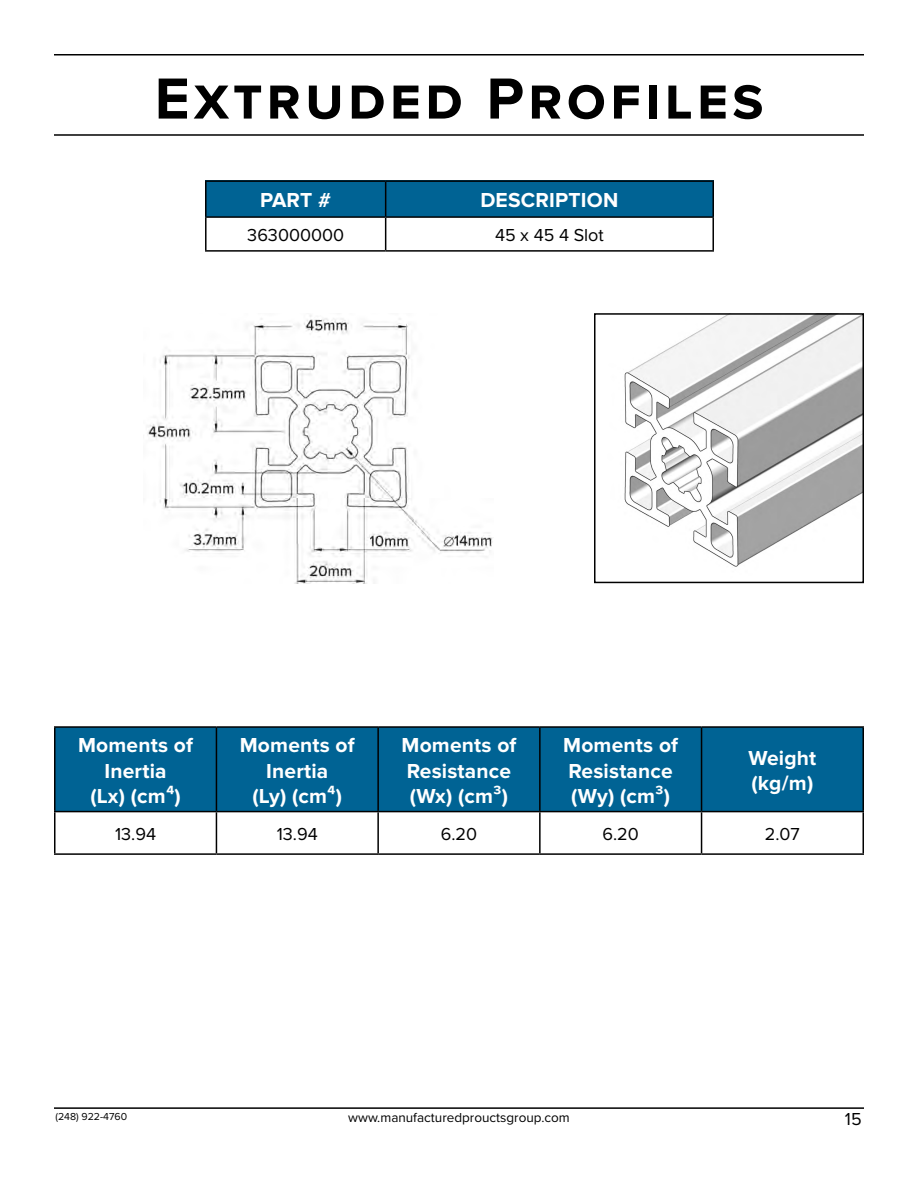
<style>
.page{position:relative;width:918px;height:1188px;background:#fff}
.page>*{position:absolute;margin:0;border:0;box-sizing:border-box;transform-origin:0 0}
.t1{font:700 60px "Proxima Nova";letter-spacing:.07em;color:#000}
.t2{font:700 21px/25.2px "Proxima Nova";letter-spacing:.01em;color:#fff}
.t3{font:18px "Proxima Nova";color:#000}
.t4{font:13.5px "Proxima Nova";color:#000}
.t5{font:10.5px "Proxima Nova";color:#000}
</style>
<div class="page">
<hr style="left:54px;top:54px;width:810px;height:2px;background:#000">
<hr style="left:54px;top:134px;width:810px;height:2px;background:#000">
<hr style="left:54px;top:1107px;width:810px;height:2px;background:#000">
<img style="left:147px;top:315px;width:346px;height:268px">
<img style="left:624px;top:316px;width:237px;height:251px">
<div style="left:594px;top:313px;width:270px;height:270px;border:2px solid #000"></div>
<div style="left:56px;top:728px;width:806px;height:83px;background:#006394"></div>
<hr style="left:54px;top:726px;width:162px;height:2px;background:#000">
<hr style="left:54px;top:728px;width:2px;height:83px;background:#000">
<hr style="left:216px;top:726px;width:162px;height:2px;background:#000">
<hr style="left:216px;top:728px;width:1px;height:83px;background:#000">
<hr style="left:378px;top:726px;width:162px;height:2px;background:#000">
<hr style="left:377px;top:728px;width:2px;height:83px;background:#000">
<hr style="left:540px;top:726px;width:162px;height:2px;background:#000">
<hr style="left:539px;top:728px;width:2px;height:83px;background:#000">
<hr style="left:702px;top:726px;width:162px;height:2px;background:#000">
<hr style="left:701px;top:728px;width:1px;height:83px;background:#000">
<hr style="left:862px;top:728px;width:2px;height:83px;background:#000">
<hr style="left:54px;top:811px;width:162px;height:1px;background:#000">
<hr style="left:54px;top:812px;width:2px;height:41px;background:#000">
<hr style="left:216px;top:811px;width:162px;height:1px;background:#000">
<hr style="left:216px;top:812px;width:1px;height:41px;background:#000">
<hr style="left:378px;top:811px;width:162px;height:1px;background:#000">
<hr style="left:377px;top:812px;width:2px;height:41px;background:#000">
<hr style="left:540px;top:811px;width:162px;height:1px;background:#000">
<hr style="left:539px;top:812px;width:2px;height:41px;background:#000">
<hr style="left:702px;top:811px;width:162px;height:1px;background:#000">
<hr style="left:701px;top:812px;width:1px;height:41px;background:#000">
<hr style="left:862px;top:812px;width:2px;height:41px;background:#000">
<hr style="left:54px;top:853px;width:162px;height:2px;background:#000">
<hr style="left:216px;top:853px;width:162px;height:2px;background:#000">
<hr style="left:378px;top:853px;width:162px;height:2px;background:#000">
<hr style="left:540px;top:853px;width:162px;height:2px;background:#000">
<hr style="left:702px;top:853px;width:162px;height:2px;background:#000">
<div style="left:205px;top:180px;width:509px;height:37px;background:#006394"></div>
<hr style="left:205px;top:180px;width:181px;height:2px;background:#000">
<hr style="left:205px;top:182px;width:2px;height:34px;background:#000">
<hr style="left:386px;top:180px;width:328px;height:2px;background:#000">
<hr style="left:385px;top:182px;width:1px;height:34px;background:#000">
<hr style="left:712px;top:182px;width:2px;height:34px;background:#000">
<hr style="left:205px;top:216px;width:181px;height:2px;background:#000">
<hr style="left:205px;top:218px;width:2px;height:32px;background:#000">
<hr style="left:386px;top:216px;width:328px;height:2px;background:#000">
<hr style="left:385px;top:218px;width:1px;height:32px;background:#000">
<hr style="left:712px;top:218px;width:2px;height:32px;background:#000">
<hr style="left:205px;top:250px;width:181px;height:2px;background:#000">
<hr style="left:386px;top:250px;width:328px;height:2px;background:#000">
<h1 class="t1" style="left:155px;top:64px;width:610px">Extruded Profiles</h1>
<p class="t2" style="left:260px;top:189px;width:72px">PART #</p>
<p class="t2" style="left:480px;top:189px;width:140px">DESCRIPTION</p>
<p class="t3" style="left:247px;top:225px;width:98px">363000000</p>
<p class="t3" style="left:495px;top:225px;width:110px">45 x 45 4 Slot</p>
<p class="t2" style="left:78px;top:734px;width:117px;text-align:center">Moments of<br>Inertia<br>(Lx) (cm⁴)</p>
<p class="t2" style="left:240px;top:734px;width:117px;text-align:center">Moments of<br>Inertia<br>(Ly) (cm⁴)</p>
<p class="t2" style="left:402px;top:734px;width:117px">Moments of<br>Resistance (Wx) (cm³)</p>
<p class="t2" style="left:563px;top:734px;width:117px">Moments of<br>Resistance (Wy) (cm³)</p>
<p class="t2" style="left:748px;top:746px;width:69px">Weight (kg/m)</p>
<p class="t3" style="left:115px;top:824px;width:42px">13.94</p>
<p class="t3" style="left:277px;top:824px;width:42px">13.94</p>
<p class="t3" style="left:441px;top:824px;width:38px">6.20</p>
<p class="t3" style="left:602px;top:824px;width:38px">6.20</p>
<p class="t3" style="left:765px;top:824px;width:37px">2.07</p>
<p class="t5" style="left:56px;top:1110px;width:73px">(248) 922-4760</p>
<p class="t4" style="left:348px;top:1110px;width:223px">www.manufacturedprouctsgroup.com</p>
<p class="t3" style="left:845px;top:1109px;width:18px">15</p>
</div>
